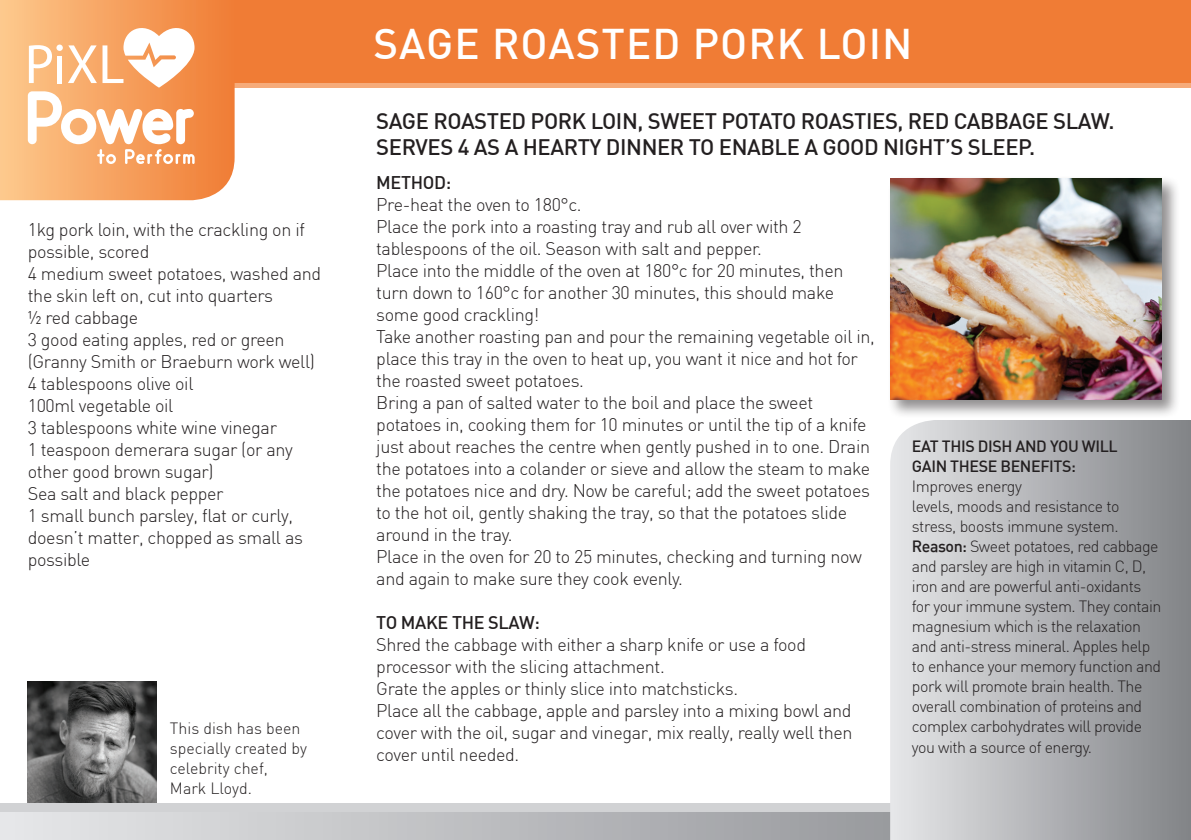
<style>
.page{position:relative;width:1191px;height:840px;background:#fff}
.page>*{position:absolute;margin:0;border:0;box-sizing:border-box;transform-origin:0 0}
.t1{font:500 42px "DIN";letter-spacing:.025em;color:#fff}
.t2{font:500 22px/26px "DIN";letter-spacing:-.02em;color:#231f20}
.t3{font:300 18px/22px "DIN";letter-spacing:-.02em;color:#231f20}
.t4{font:500 18px "DIN";letter-spacing:-.02em;color:#231f20}
.t5{font:300 16px/20px "DIN";letter-spacing:-.03em;color:#231f20}
.t6{font:300 16px/20px "DIN";color:#231f20}
.t7{font:500 16px/20px "DIN";letter-spacing:-.025em;color:#231f20}
.s1{font-weight:500}
</style>
<div class="page">
<img style="left:28px;top:681px;width:128px;height:122px">
<div style="left:0;top:803px;width:1191px;height:36px;background:#d1d2d4"></div>
<svg style="left:235px;top:82px;width:956px;height:6px;background:#f5a36e"></svg>
<div style="left:0;top:0;width:1191px;height:82px;background:#f07c35"></div>
<svg style="left:0;top:812px;width:890px;height:27px"></svg>
<div style="left:887px;top:175px;width:293px;height:243px;background:#231f20;opacity:.5"></div>
<img style="left:890px;top:178px;width:271px;height:221px">
<svg style="left:890px;top:420px;width:301px;height:419px;background:#b3b4b7"></svg>
<svg style="left:0;top:0;width:235px;height:200px"></svg>
<svg style="left:28px;top:20px;width:167px;height:144px"></svg>
<div style="left:57px;top:56px;width:5px;height:27px;background:#fff"></div>
<div style="left:56px;top:45px;width:7px;height:6px;background:#fff;border-radius:50%"></div>
<p class="t3" style="left:28px;top:218px;width:295px">1kg pork loin, with the crackling on if possible, scored<br>4 medium sweet potatoes, washed and the skin left on, cut into quarters<br>½ red cabbage<br>3 good eating apples, red or green (Granny Smith or Braeburn work well)<br>4 tablespoons olive oil<br>100ml vegetable oil<br>3 tablespoons white wine vinegar<br>1 teaspoon demerara sugar (or any other good brown sugar)<br>Sea salt and black pepper<br>1 small bunch parsley, flat or curly, doesn’t matter, chopped as small as possible</p>
<p class="t6" style="left:170px;top:717px;width:139px">This dish has been specially created by celebrity chef,<br>Mark Lloyd.</p>
<h1 class="t1" style="left:373px;top:17px;width:540px">SAGE ROASTED PORK LOIN</h1>
<p class="t2" style="left:376px;top:108px;width:739px">SAGE ROASTED PORK LOIN, SWEET POTATO ROASTIES, RED CABBAGE SLAW.<br>SERVES 4 AS A HEARTY DINNER TO ENABLE A GOOD NIGHT’S SLEEP.</p>
<p class="t4" style="left:376px;top:171px;width:76px">METHOD:</p>
<p class="t3" style="left:376px;top:193px;width:500px">Pre-heat the oven to 180°c.<br>Place the pork into a roasting tray and rub all over with 2 tablespoons of the oil. Season with salt and pepper.<br>Place into the middle of the oven at 180°c for 20 minutes, then turn down to 160°c for another 30 minutes, this should make some good crackling!<br>Take another roasting pan and pour the remaining vegetable oil in, place this tray in the oven to heat up, you want it nice and hot for the roasted sweet potatoes.<br>Bring a pan of salted water to the boil and place the sweet potatoes in, cooking them for 10 minutes or until the tip of a knife just about reaches the centre when gently pushed in to one. Drain the potatoes into a colander or sieve and allow the steam to make the potatoes nice and dry. Now be careful; add the sweet potatoes to the hot oil, gently shaking the tray, so that the potatoes slide around in the tray.<br>Place in the oven for 20 to 25 minutes, checking and turning now and again to make sure they cook evenly.</p>
<p class="t4" style="left:376px;top:610px;width:165px">TO MAKE THE SLAW:</p>
<p class="t3" style="left:376px;top:633px;width:478px">Shred the cabbage with either a sharp knife or use a food processor with the slicing attachment.<br>Grate the apples or thinly slice into matchsticks.<br>Place all the cabbage, apple and parsley into a mixing bowl and cover with the oil, sugar and vinegar, mix really, really well then cover until needed.</p>
<p class="t7" style="left:912px;top:435px;width:207px">EAT THIS DISH AND YOU WILL<br>GAIN THESE BENEFITS:</p>
<p class="t5" style="left:912px;top:476px;width:251px">Improves energy<br>levels, moods and resistance to stress, boosts immune system.<br><span class="s1">Reason:</span> Sweet potatoes, red cabbage and parsley are high in vitamin C, D, iron and are powerful anti-oxidants for your immune system. They contain magnesium which is the relaxation and anti-stress mineral. Apples help to enhance your memory function and pork will promote brain health. The overall combination of proteins and complex carbohydrates will provide you with a source of energy.</p>
</div>
